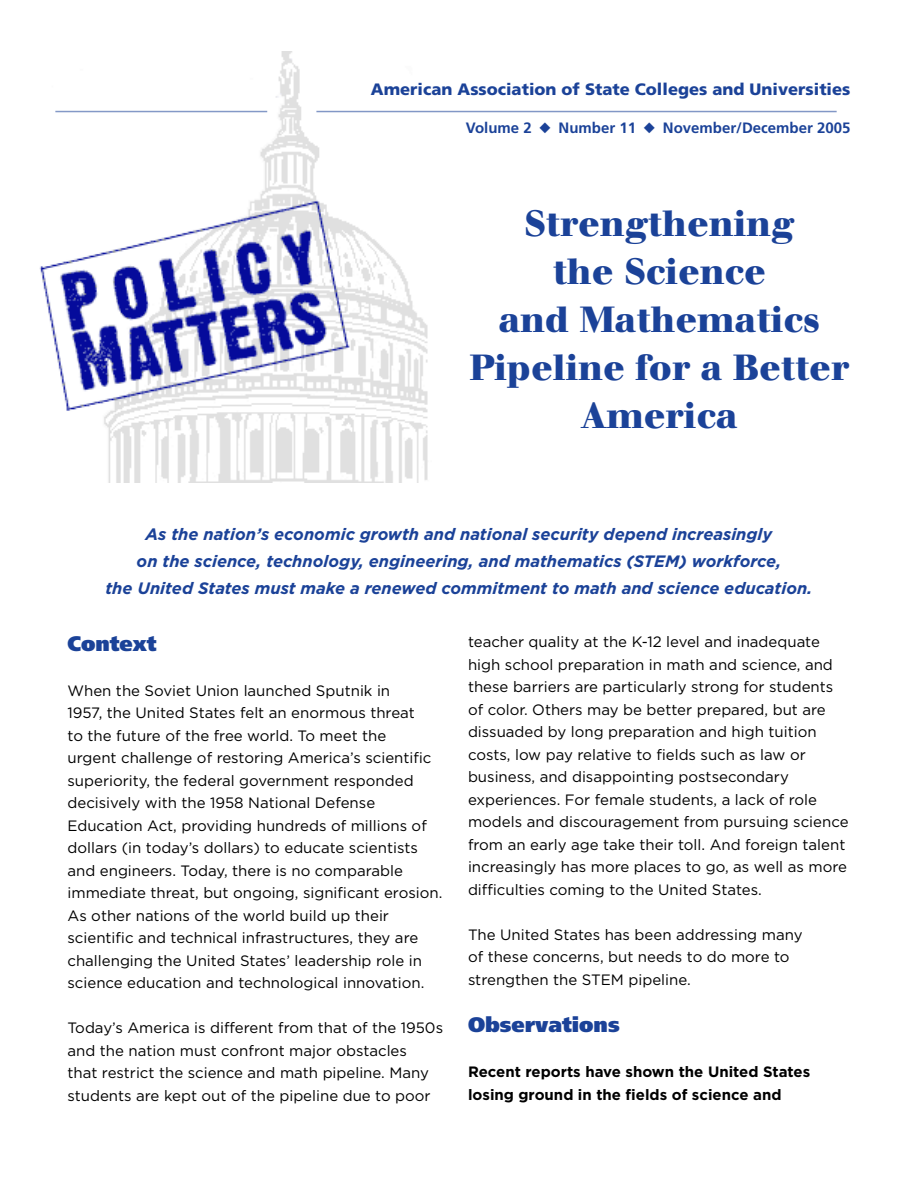
<style>
.page{position:relative;width:918px;height:1188px;background:#fff}
.page>*{position:absolute;margin:0;border:0;box-sizing:border-box;transform-origin:0 0}
.t1{font:700 36px/48px "Walbaum";color:#1b4298;text-align:center}
.t2{font:900 21px "Frutiger";color:#1b4298}
.t3{font:italic 700 16.5px/27px "Gotham";color:#1b4298;text-align:center}
.t4{font:900 16.5px "Frutiger";color:#1b4298}
.t5{font:15px/22.5px "Gotham";color:#000}
.t6{font:700 15px/22.5px "Gotham";color:#000}
.t7{font:700 15px "Frutiger";color:#1b4298}
</style>
<div class="page">
<img style="left:39px;top:52px;width:393px;height:430px">
<hr style="left:55px;top:111px;width:212px;height:1px;background:#8499c7">
<hr style="left:316px;top:111px;width:521px;height:1px;background:#8297c6">
<p class="t4" style="left:371px;top:80px;width:481px">American Association of State Colleges and Universities</p>
<p class="t7" style="left:466px;top:119px;width:386px">Volume 2 ◆ Number 11 ◆ November/December 2005</p>
<h1 class="t1" style="left:469px;top:200px;width:381px">Strengthening<br>the Science<br>and Mathematics<br>Pipeline for a Better<br>America</h1>
<p class="t3" style="left:105px;top:520px;width:709px">As the nation’s economic growth and national security depend increasingly<br>on the science, technology, engineering, and mathematics (STEM) workforce,<br>the United States must make a renewed commitment to math and science education.</p>
<h2 class="t2" style="left:68px;top:630px;width:91px">Context</h2>
<p class="t5" style="left:68px;top:679px;width:376px">When the Soviet Union launched Sputnik in<br>1957, the United States felt an enormous threat<br>to the future of the free world. To meet the<br>urgent challenge of restoring America’s scientific superiority, the federal government responded decisively with the 1958 National Defense Education Act, providing hundreds of millions of dollars (in today’s dollars) to educate scientists and engineers. Today, there is no comparable immediate threat, but ongoing, significant erosion.<br>As other nations of the world build up their scientific and technical infrastructures, they are challenging the United States’ leadership role in science education and technological innovation.</p>
<p class="t5" style="left:68px;top:1016px;width:377px">Today’s America is different from that of the 1950s and the nation must confront major obstacles<br>that restrict the science and math pipeline. Many students are kept out of the pipeline due to poor</p>
<p class="t5" style="left:468px;top:630px;width:382px">teacher quality at the K-12 level and inadequate high school preparation in math and science, and these barriers are particularly strong for students of color. Others may be better prepared, but are dissuaded by long preparation and high tuition costs, low pay relative to fields such as law or business, and disappointing postsecondary experiences. For female students, a lack of role models and discouragement from pursuing science from an early age take their toll. And foreign talent increasingly has more places to go, as well as more difficulties coming to the United States.</p>
<p class="t5" style="left:468px;top:923px;width:336px">The United States has been addressing many of these concerns, but needs to do more to strengthen the STEM pipeline.</p>
<h2 class="t2" style="left:468px;top:1012px;width:153px">Observations</h2>
<p class="t6" style="left:468px;top:1060px;width:344px">Recent reports have shown the United States losing ground in the fields of science and</p>
</div>
